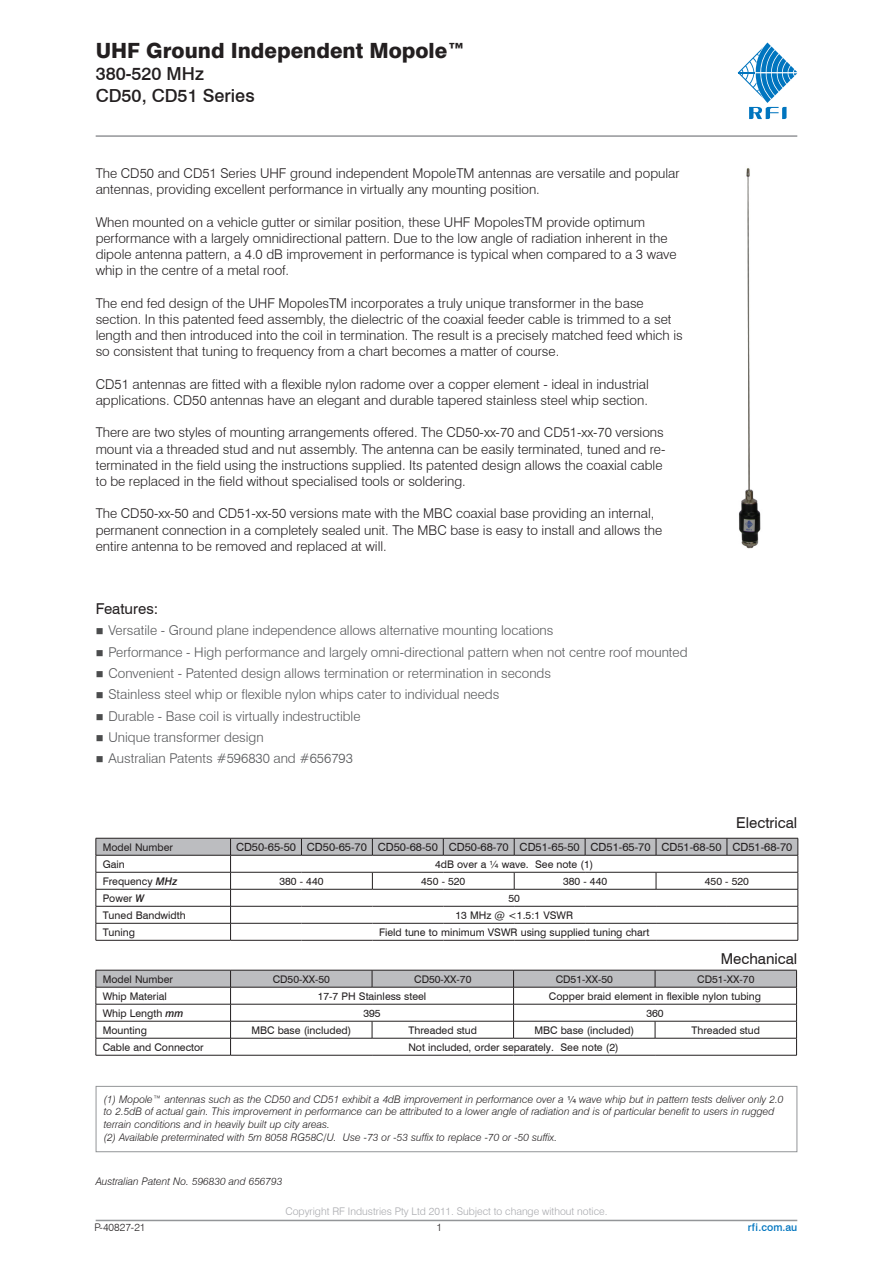
<style>
.page{position:relative;width:893px;height:1263px;background:#fff}
.page>*{position:absolute;margin:0;border:0;box-sizing:border-box;transform-origin:0 0}
.HEADER_1{font:800 21px "Swiss 721 BT";color:#231f20}
.HEADER_3_AND_4{font:500 18px "Swiss 721 BT";color:#231f20}
.HEADER_1-2{font:500 18px "Swiss 721 BT";color:#231f20}
.FEATURES_SUB_HEAD{font:15px "Swiss 721 BT";color:#231f20}
.BODY_COPY{font:300 13.5px/16.2px "Swiss 721 BT";color:#231f20}
.BULLETS{font:300 13.5px "Swiss 721 BT";color:#57585a}
.Table_-_Top_Col{font:11.25px "Swiss 721 BT";color:#231f20}
.Notes{font:italic 300 10.5px/12.6px "Swiss 721 BT";color:#231f20}
.Table_Body{font:10.5px "Swiss 721 BT";color:#231f20}
.Table_-_LHS{font:10.5px "Swiss 721 BT";color:#231f20}
.t1{font:300 10.5px "Swiss 721 BT";color:#a8a9ad}
.Table_-_Top_Col-2{font:10.5px "Swiss 721 BT";color:#231f20}
.t2{font:300 10.5px "Swiss 721 BT";color:#231f20}
.t3{font:500 10.5px "Swiss 721 BT";color:#0075bf}
.s1{color:#4b4c4d}
.s2{font-weight:500;font-style:italic}
</style>
<div class="page">
<hr style="left:96px;top:135px;width:701px;height:2px;background:#939598">
<hr style="left:96px;top:1220px;width:701px;height:1px;background:#939598">
<svg style="left:738px;top:43px;width:59px;height:76px"></svg>
<svg style="left:96px;top:838px;width:703px;height:102px"></svg>
<hr style="left:96px;top:940px;width:135px;height:1px;background:#231f20">
<hr style="left:231px;top:940px;width:70px;height:1px;background:#231f20">
<hr style="left:301px;top:940px;width:71px;height:1px;background:#231f20">
<hr style="left:372px;top:940px;width:71px;height:1px;background:#231f20">
<hr style="left:443px;top:940px;width:71px;height:1px;background:#231f20">
<hr style="left:514px;top:940px;width:71px;height:1px;background:#231f20">
<hr style="left:585px;top:940px;width:71px;height:1px;background:#231f20">
<hr style="left:656px;top:940px;width:71px;height:1px;background:#231f20">
<hr style="left:727px;top:940px;width:71px;height:1px;background:#231f20">
<svg style="left:96px;top:970px;width:701px;height:85px"></svg>
<hr style="left:96px;top:1055px;width:135px;height:1px;background:#231f20">
<hr style="left:231px;top:1055px;width:141px;height:1px;background:#231f20">
<hr style="left:372px;top:1055px;width:142px;height:1px;background:#231f20">
<hr style="left:514px;top:1055px;width:141px;height:1px;background:#231f20">
<hr style="left:655px;top:1055px;width:142px;height:1px;background:#231f20">
<div style="left:96px;top:1086px;width:701px;height:66px;border:1px solid #939598"></div>
<img style="left:738px;top:168px;width:23px;height:381px">
<p class="HEADER_1" style="left:96px;top:38px;width:371px">UHF Ground Independent Mopole™</p>
<p class="HEADER_1-2" style="left:96px;top:63px;width:110px">380-520 MHz</p>
<p class="HEADER_3_AND_4" style="left:96px;top:84px;width:160px">CD50, CD51 Series</p>
<p class="BODY_COPY" style="left:96px;top:165px;width:585px">The CD50 and CD51 Series UHF ground independent MopoleTM antennas are versatile and popular antennas, providing excellent performance in virtually any mounting position.</p>
<p class="BODY_COPY" style="left:96px;top:214px;width:582px">When mounted on a vehicle gutter or similar position, these UHF MopolesTM provide optimum performance with a largely omnidirectional pattern. Due to the low angle of radiation inherent in the dipole antenna pattern, a 4.0 dB improvement in performance is typical when compared to a 3 wave whip in the centre of a metal roof.</p>
<p class="BODY_COPY" style="left:96px;top:295px;width:589px">The end fed design of the UHF MopolesTM incorporates a truly unique transformer in the base section. In this patented feed assembly, the dielectric of the coaxial feeder cable is trimmed to a set length and then introduced into the coil in termination. The result is a precisely matched feed which is so consistent that tuning to frequency from a chart becomes a matter of course.</p>
<p class="BODY_COPY" style="left:96px;top:376px;width:555px">CD51 antennas are fitted with a flexible nylon radome over a copper element - ideal in industrial applications. CD50 antennas have an elegant and durable tapered stainless steel whip section.</p>
<p class="BODY_COPY" style="left:96px;top:424px;width:571px">There are two styles of mounting arrangements offered. The CD50-xx-70 and CD51-xx-70 versions mount via a threaded stud and nut assembly. The antenna can be easily terminated, tuned and re&shy;terminated in the field using the instructions supplied. Its patented design allows the coaxial cable</p>
<p class="BODY_COPY" style="left:96px;top:473px;width:372px">to be replaced in the field without specialised tools or soldering.</p>
<p class="BODY_COPY" style="left:96px;top:505px;width:568px">The CD50-xx-50 and CD51-xx-50 versions mate with the MBC coaxial base providing an internal, permanent connection in a completely sealed unit. The MBC base is easy to install and allows the entire antenna to be removed and replaced at will.</p>
<p class="FEATURES_SUB_HEAD" style="left:96px;top:599px;width:64px">Features:</p>
<p class="BULLETS" style="left:96px;top:622px;width:459px"><span class="s1">■</span> Versatile - Ground plane independence allows alternative mounting locations</p>
<p class="BULLETS" style="left:96px;top:643px;width:593px"><span class="s1">■</span> Performance - High performance and largely omni-directional pattern when not centre roof mounted</p>
<p class="BULLETS" style="left:96px;top:665px;width:457px"><span class="s1">■</span> Convenient - Patented design allows termination or retermination in seconds</p>
<p class="BULLETS" style="left:96px;top:686px;width:405px"><span class="s1">■</span> Stainless steel whip or flexible nylon whips cater to individual needs</p>
<p class="BULLETS" style="left:96px;top:708px;width:266px"><span class="s1">■</span> Durable - Base coil is virtually indestructible</p>
<p class="BULLETS" style="left:96px;top:729px;width:169px"><span class="s1">■</span> Unique transformer design</p>
<p class="BULLETS" style="left:96px;top:750px;width:259px"><span class="s1">■</span> Australian Patents #596830 and #656793</p>
<p class="FEATURES_SUB_HEAD" style="left:736px;top:813px;width:62px">Electrical</p>
<p class="Table_-_LHS" style="left:103px;top:841px;width:72px">Model Number</p>
<p class="Table_-_Top_Col" style="left:236px;top:840px;width:62px">CD50-65-50</p>
<p class="Table_-_Top_Col" style="left:307px;top:840px;width:62px">CD50-65-70</p>
<p class="Table_-_Top_Col" style="left:378px;top:840px;width:62px">CD50-68-50</p>
<p class="Table_-_Top_Col" style="left:449px;top:840px;width:62px">CD50-68-70</p>
<p class="Table_-_Top_Col" style="left:520px;top:840px;width:62px">CD51-65-50</p>
<p class="Table_-_Top_Col" style="left:591px;top:840px;width:62px">CD51-65-70</p>
<p class="Table_-_Top_Col" style="left:661px;top:840px;width:62px">CD51-68-50</p>
<p class="Table_-_Top_Col" style="left:732px;top:840px;width:62px">CD51-68-70</p>
<p class="Table_-_LHS" style="left:103px;top:858px;width:24px">Gain</p>
<p class="Table_Body" style="left:435px;top:858px;width:160px">4dB over a ¼ wave. See note (1)</p>
<p class="Table_-_LHS" style="left:103px;top:875px;width:76px">Frequency <span class="s2">MHz</span></p>
<p class="Table_Body" style="left:279px;top:875px;width:46px">380 - 440</p>
<p class="Table_Body" style="left:421px;top:875px;width:46px">450 - 520</p>
<p class="Table_Body" style="left:563px;top:875px;width:46px">380 - 440</p>
<p class="Table_Body" style="left:705px;top:875px;width:46px">450 - 520</p>
<p class="Table_-_LHS" style="left:103px;top:892px;width:43px">Power <span class="s2">W</span></p>
<p class="Table_Body" style="left:508px;top:892px;width:13px">50</p>
<p class="Table_-_LHS" style="left:103px;top:909px;width:85px">Tuned Bandwidth</p>
<p class="Table_Body" style="left:455px;top:909px;width:119px">13 MHz @ &lt;1.5:1 VSWR</p>
<p class="Table_-_LHS" style="left:103px;top:926px;width:34px">Tuning</p>
<p class="Table_Body" style="left:379px;top:926px;width:272px">Field tune to minimum VSWR using supplied tuning chart</p>
<p class="Table_-_LHS" style="left:103px;top:972px;width:72px">Model Number</p>
<p class="Table_-_Top_Col-2" style="left:273px;top:972px;width:59px">CD50-XX-50</p>
<p class="Table_-_Top_Col-2" style="left:414px;top:972px;width:59px">CD50-XX-70</p>
<p class="Table_-_Top_Col-2" style="left:556px;top:972px;width:59px">CD51-XX-50</p>
<p class="Table_-_Top_Col-2" style="left:697px;top:972px;width:59px">CD51-XX-70</p>
<p class="Table_-_LHS" style="left:103px;top:989px;width:66px">Whip Material</p>
<p class="Table_Body" style="left:318px;top:989px;width:110px">17-7 PH Stainless steel</p>
<p class="Table_Body" style="left:549px;top:989px;width:214px">Copper braid element in flexible nylon tubing</p>
<p class="Table_-_LHS" style="left:103px;top:1006px;width:82px">Whip Length <span class="s2">mm</span></p>
<p class="Table_Body" style="left:363px;top:1006px;width:19px">395</p>
<p class="Table_Body" style="left:646px;top:1006px;width:19px">360</p>
<p class="Table_-_LHS" style="left:103px;top:1023px;width:46px">Mounting</p>
<p class="Table_Body" style="left:251px;top:1023px;width:101px">MBC base (included)</p>
<p class="Table_Body" style="left:408px;top:1023px;width:70px">Threaded stud</p>
<p class="Table_Body" style="left:534px;top:1023px;width:101px">MBC base (included)</p>
<p class="Table_Body" style="left:691px;top:1023px;width:70px">Threaded stud</p>
<p class="Table_-_LHS" style="left:103px;top:1040px;width:103px">Cable and Connector</p>
<p class="Table_Body" style="left:408px;top:1040px;width:212px">Not included, order separately. See note (2)</p>
<p class="FEATURES_SUB_HEAD" style="left:721px;top:950px;width:78px">Mechanical</p>
<p class="Notes" style="left:104px;top:1093px;width:681px">(1) Mopole™ antennas such as the CD50 and CD51 exhibit a 4dB improvement in performance over a ✓ wave whip but in pattern tests deliver only 2.0 to 2.5dB of actual gain. This improvement in performance can be attributed to a lower angle of radiation and is of particular benefit to users in rugged terrain conditions and in heavily built up city areas.</p>
<p class="Notes" style="left:104px;top:1130px;width:455px">(2) Available preterminated with 5m 8058 RG58C/U. Use -73 or -53 suffix to replace -70 or -50 suffix.</p>
<p class="Notes" style="left:96px;top:1174px;width:188px">Australian Patent No. 596830 and 656793</p>
<p class="t2" style="left:94px;top:1220px;width:53px">P-40827-21</p>
<p class="t1" style="left:285px;top:1205px;width:324px">Copyright RF Industries Pty Ltd 2011. Subject to change without notice.</p>
<p class="t2" style="left:437px;top:1220px;width:7px">1</p>
<p class="t3" style="left:748px;top:1220px;width:51px">rfi.com.au</p>
</div>
